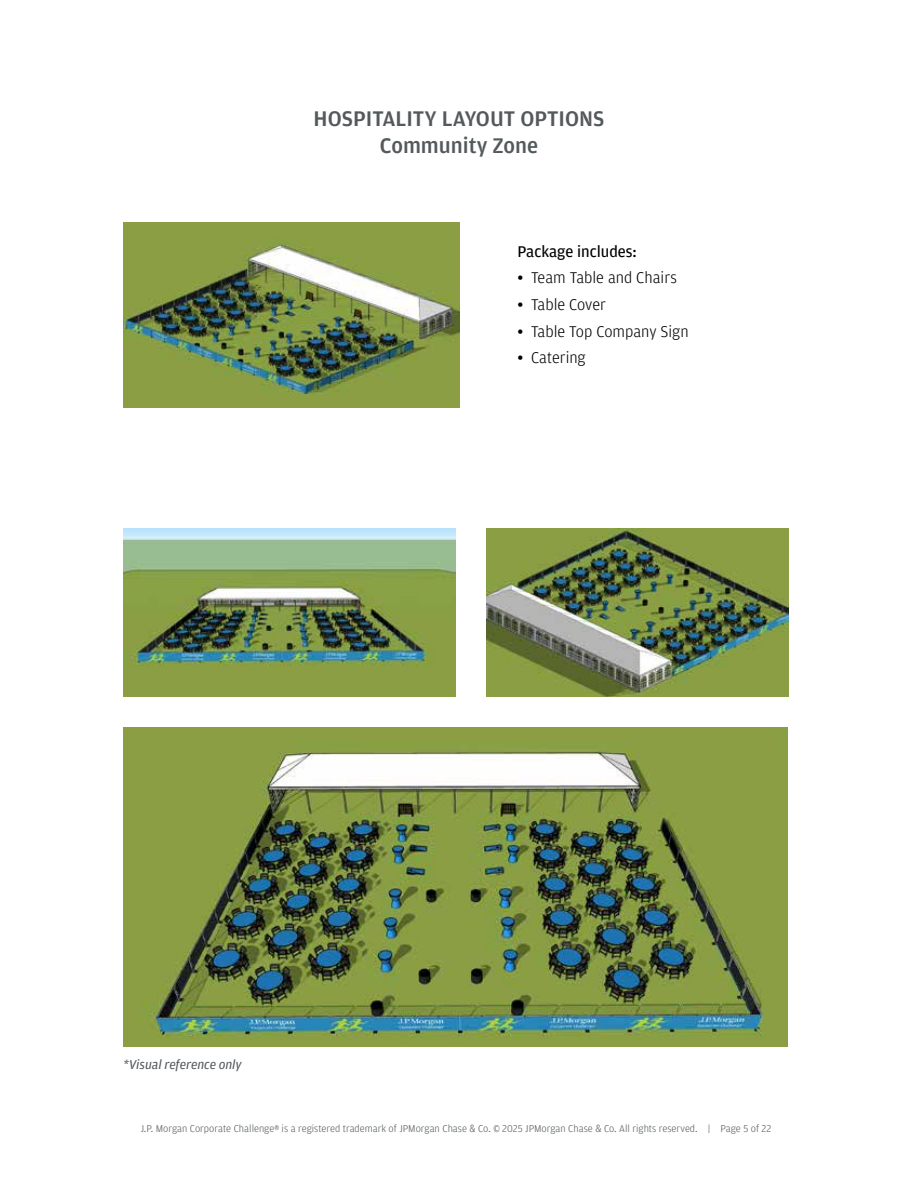
<style>
.page{position:relative;width:918px;height:1188px;background:#fff}
.page>*{position:absolute;margin:0;border:0;box-sizing:border-box;transform-origin:0 0}
.Document_Header{font:500 22.5px/27px "Amplitude";color:#54595c;text-align:center}
.t1{font:300 16.5px "Amplitude";color:#000}
.Bullet_Header{font:16.5px "Amplitude";color:#000}
.Notes{font:italic 13.5px "Amplitude";color:#54595c}
.t2{font:300 10.5px "Amplitude";color:#54595c}
.s1{font-weight:500}
</style>
<div class="page">
<img style="left:123px;top:223px;width:337px;height:184px">
<img style="left:487px;top:529px;width:301px;height:167px">
<img style="left:123px;top:728px;width:664px;height:318px">
<img style="left:123px;top:529px;width:332px;height:167px">
<h2 class="Document_Header" style="left:314px;top:105px;width:292px">HOSPITALITY LAYOUT OPTIONS<br>Community Zone</h2>
<p class="Bullet_Header" style="left:518px;top:242px;width:121px">Package includes:</p>
<p class="t1" style="left:518px;top:269px;width:161px"><span class="s1">•</span> Team Table and Chairs</p>
<p class="t1" style="left:518px;top:295px;width:90px"><span class="s1">•</span> Table Cover</p>
<p class="t1" style="left:518px;top:322px;width:173px"><span class="s1">•</span> Table Top Company Sign</p>
<p class="t1" style="left:518px;top:348px;width:70px"><span class="s1">•</span> Catering</p>
<p class="Notes" style="left:123px;top:1057px;width:120px">*Visual reference only</p>
<p class="t2" style="left:141px;top:1123px;width:632px">J.P. Morgan Corporate Challenge® is a registered trademark of JPMorgan Chase &amp; Co. © 2025 JPMorgan Chase &amp; Co. All rights reserved. | Page 5 of 22</p>
</div>
